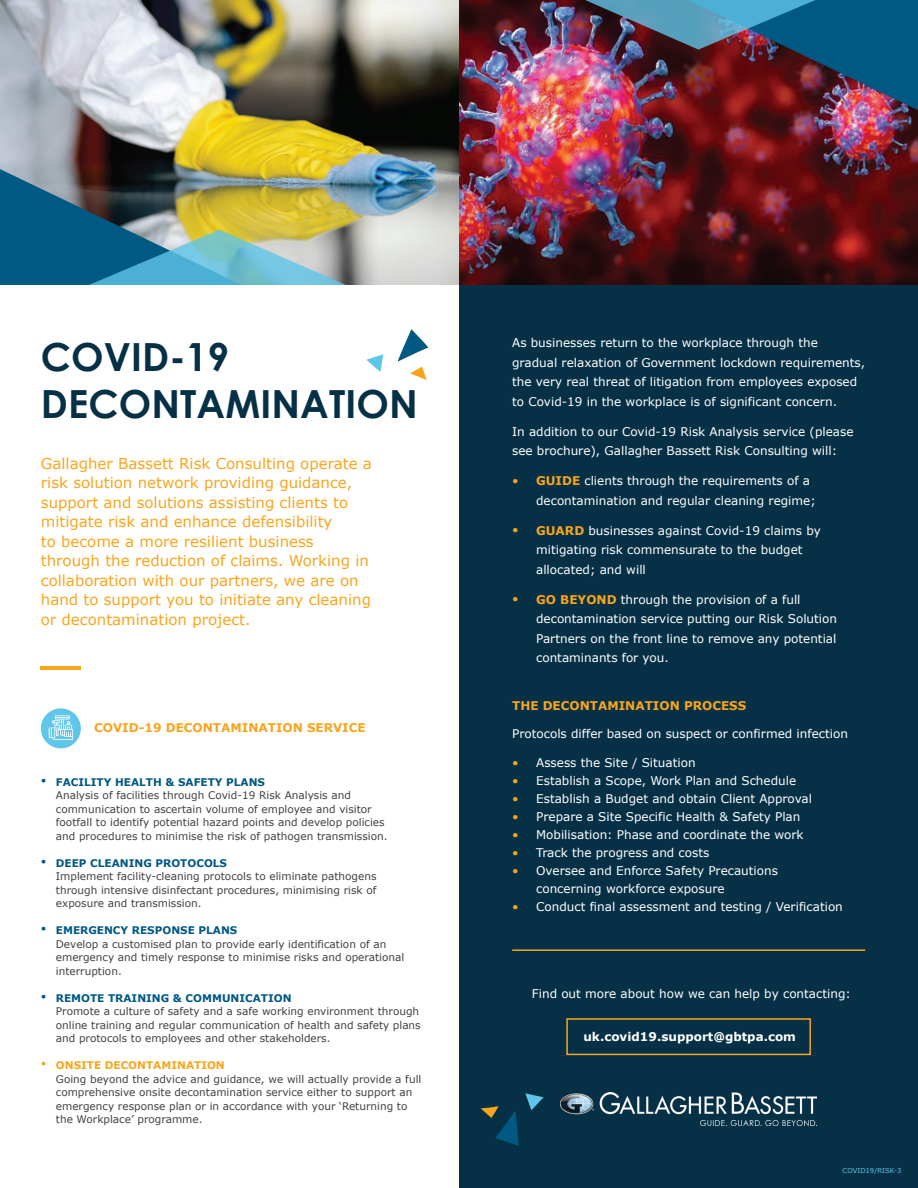
<style>
.page{position:relative;width:918px;height:1188px;background:#fff}
.page>*{position:absolute;margin:0;border:0;box-sizing:border-box;transform-origin:0 0}
.t1{font:700 38.7px/46.7px "Century Gothic";letter-spacing:.005em;color:#063045}
.t2{font:15px/19.5px "Verdana";color:#f8a51d}
.t3{font:12px/19.5px "Verdana";color:#fff}
.t4{font:700 12px "Verdana";color:#f8a51d}
.t5{font:700 12px "Verdana";color:#fff}
.t6{font:12px/18px "Verdana";color:#f8a51d;text-align:justify}
.t7{font:10.5px/13.5px "Verdana";color:#414141}
.t8{font:700 10.5px "Verdana";color:#005983}
.t9{font:700 10.5px "Verdana";color:#f8a51d}
.t10{font:10.5px "Verdana";color:#005983}
.t11{font:10.5px "Verdana";color:#f8a51d}
.t12{font:6.9px "Verdana";color:#5fc5e9}
.s1{font-weight:700;color:#f8a51d}
</style>
<div class="page">
<div style="left:459px;top:0;width:459px;height:1188px;background:#063045"></div>
<img style="left:0;top:0;width:459px;height:285px">
<img style="left:459px;top:0;width:459px;height:285px">
<img style="left:0;top:169px;width:366px;height:116px">
<img style="left:552px;top:0;width:366px;height:110px">
<hr style="left:41px;top:666px;width:40px;height:4px;background:#f7a61f">
<hr style="left:512px;top:949px;width:353px;height:2px;background:#f8a51d">
<div style="left:41px;top:708px;width:40px;height:40px;background:#5fc5e9;border-radius:50%"></div>
<svg style="left:49px;top:715px;width:24px;height:25px"></svg>
<img style="left:561px;top:1093px;width:256px;height:32px">
<div style="left:566px;top:1018px;width:245px;height:37px;border:2px solid #f8a51d"></div>
<svg style="left:366px;top:354px;width:17px;height:18px"></svg>
<svg style="left:397px;top:329px;width:32px;height:51px"></svg>
<svg style="left:525px;top:1093px;width:19px;height:17px"></svg>
<svg style="left:481px;top:1106px;width:38px;height:40px"></svg>
<h1 class="t1" style="left:41px;top:332px;width:378px">COVID-19<br>DECONTAMINATION</h1>
<p class="t2" style="left:41px;top:454px;width:333px">Gallagher Bassett Risk Consulting operate a risk solution network providing guidance, support and solutions assisting clients to mitigate risk and enhance defensibility<br>to become a more resilient business through the reduction of claims. Working in collaboration with our partners, we are on hand to support you to initiate any cleaning or decontamination project.</p>
<p class="t4" style="left:94px;top:719px;width:273px">COVID-19 DECONTAMINATION SERVICE</p>
<p class="t10" style="left:41px;top:773px;width:7px">•</p>
<p class="t10" style="left:41px;top:854px;width:7px">•</p>
<p class="t10" style="left:41px;top:921px;width:7px">•</p>
<p class="t10" style="left:41px;top:989px;width:7px">•</p>
<p class="t11" style="left:41px;top:1056px;width:7px">•</p>
<p class="t8" style="left:56px;top:775px;width:211px">FACILITY HEALTH &amp; SAFETY PLANS</p>
<p class="t7" style="left:56px;top:789px;width:333px">Analysis of facilities through Covid-19 Risk Analysis and communication to ascertain volume of employee and visitor footfall to identify potential hazard points and develop policies and procedures to minimise the risk of pathogen transmission.</p>
<p class="t8" style="left:56px;top:856px;width:173px">DEEP CLEANING PROTOCOLS</p>
<p class="t7" style="left:56px;top:870px;width:322px;text-align:justify">Implement facility-cleaning protocols to eliminate pathogens through intensive disinfectant procedures, minimising risk of exposure and transmission.</p>
<p class="t8" style="left:56px;top:923px;width:183px">EMERGENCY RESPONSE PLANS</p>
<p class="t7" style="left:56px;top:937px;width:350px">Develop a customised plan to provide early identification of an emergency and timely response to minimise risks and operational interruption.</p>
<p class="t8" style="left:56px;top:991px;width:237px">REMOTE TRAINING &amp; COMMUNICATION</p>
<p class="t7" style="left:56px;top:1005px;width:366px">Promote a culture of safety and a safe working environment through online training and regular communication of health and safety plans and protocols to employees and other stakeholders.</p>
<p class="t9" style="left:56px;top:1058px;width:170px">ONSITE DECONTAMINATION</p>
<p class="t7" style="left:56px;top:1072px;width:367px">Going beyond the advice and guidance, we will actually provide a full comprehensive onsite decontamination service either to support an emergency response plan or in accordance with your ‘Returning to the Workplace’ programme.</p>
<p class="t3" style="left:512px;top:333px;width:355px">As businesses return to the workplace through the gradual relaxation of Government lockdown requirements, the very real threat of litigation from employees exposed to Covid-19 in the workplace is of significant concern.</p>
<p class="t3" style="left:512px;top:421px;width:343px">In addition to our Covid-19 Risk Analysis service (please see brochure), Gallagher Bassett Risk Consulting will:</p>
<p class="t3" style="left:536px;top:471px;width:281px"><span class="s1">GUIDE</span> clients through the requirements of a decontamination and regular cleaning regime;</p>
<p class="t3" style="left:536px;top:520px;width:286px"><span class="s1">GUARD</span> businesses against Covid-19 claims by mitigating risk commensurate to the budget allocated; and will</p>
<p class="t3" style="left:536px;top:589px;width:302px"><span class="s1">GO BEYOND</span> through the provision of a full decontamination service putting our Risk Solution Partners on the front line to remove any potential contaminants for you.</p>
<p class="t6" style="left:512px;top:471px;width:8px">•</p>
<p class="t6" style="left:512px;top:521px;width:8px">•</p>
<p class="t6" style="left:512px;top:590px;width:8px">•</p>
<p class="t4" style="left:512px;top:697px;width:236px">THE DECONTAMINATION PROCESS</p>
<p class="t3" style="left:512px;top:724px;width:337px">Protocols differ based on suspect or confirmed infection</p>
<p class="t3" style="left:536px;top:753px;width:308px;line-height:18px">Assess the Site / Situation<br>Establish a Scope, Work Plan and Schedule Establish a Budget and obtain Client Approval Prepare a Site Specific Health &amp; Safety Plan Mobilisation: Phase and coordinate the work<br>Track the progress and costs<br>Oversee and Enforce Safety Precautions concerning workforce exposure<br>Conduct final assessment and testing / Verification</p>
<p class="t6" style="left:512px;top:753px;width:8px">• • • • • • •</p>
<p class="t6" style="left:512px;top:897px;width:8px">•</p>
<p class="t3" style="left:532px;top:983px;width:321px">Find out more about how we can help by contacting:</p>
<p class="t5" style="left:583px;top:1028px;width:214px">uk.covid19.support@gbtpa.com</p>
<p class="t12" style="left:843px;top:1166px;width:60px">COVID19/RISK-3</p>
</div>
